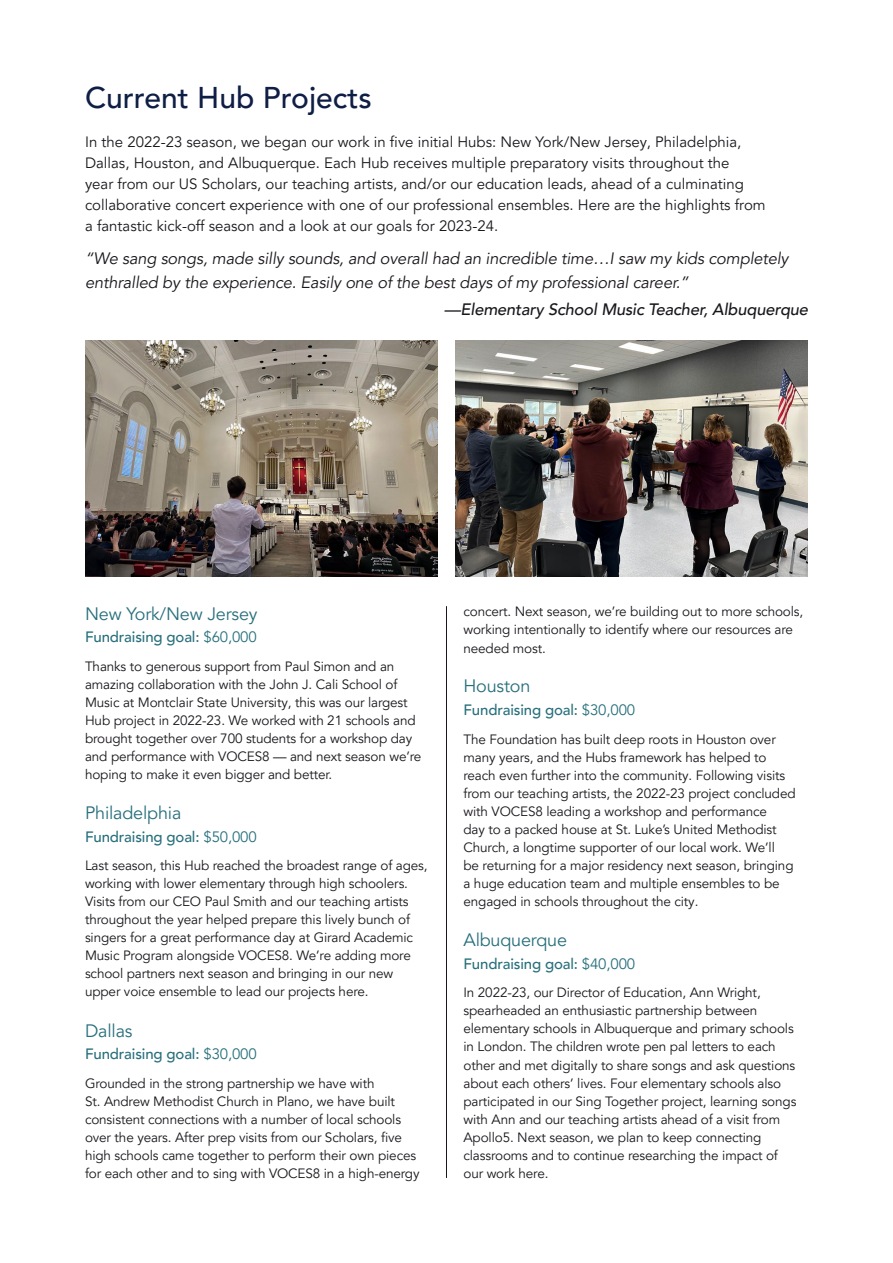
<style>
.page{position:relative;width:893px;height:1263px;background:#fff}
.page>*{position:absolute;margin:0;border:0;box-sizing:border-box;transform-origin:0 0}
.Title_Sm{font:500 30px "Avenir LT Pro";color:#0f1e44}
.Cont1{font:18px "Avenir LT Pro";letter-spacing:-.01em;color:#28707c}
.Body_Sm_Quote{font:italic 16.5px/24px "Avenir LT Pro";letter-spacing:-.01em;color:#1a171c}
.Body_Sm_Quote-2{font:italic 500 16.5px "Avenir LT Pro";letter-spacing:-.01em;color:#1a171c}
.Body{font:15px/21px "Avenir LT Pro";color:#1a171c}
.Cont1-2{font:500 15px "Avenir LT Pro";letter-spacing:-.01em;color:#28707c}
.Body_micro{font:13.5px/18px "Avenir LT Pro";letter-spacing:-.01em;color:#1a171c}
.s1{font-weight:400}
</style>
<div class="page">
<hr style="left:446px;top:606px;width:1px;height:572px;background:#1a171c">
<img style="left:455px;top:340px;width:353px;height:237px">
<img style="left:85px;top:340px;width:353px;height:237px">
<p class="Title_Sm" style="left:85px;top:80px;width:288px">Current Hub Projects</p>
<p class="Body" style="left:85px;top:131px;width:682px">In the 2022-23 season, we began our work in five initial Hubs: New York/New Jersey, Philadelphia, Dallas, Houston, and Albuquerque. Each Hub receives multiple preparatory visits throughout the<br>year from our US Scholars, our teaching artists, and/or our education leads, ahead of a culminating collaborative concert experience with one of our professional ensembles. Here are the highlights from a fantastic kick-off season and a look at our goals for 2023-24.</p>
<p class="Body_Sm_Quote" style="left:85px;top:247px;width:705px">“We sang songs, made silly sounds, and overall had an incredible time…I saw my kids completely enthralled by the experience. Easily one of the best days of my professional career.”</p>
<p class="Body_Sm_Quote-2" style="left:444px;top:300px;width:365px">—Elementary School Music Teacher, Albuquerque</p>
<p class="Cont1" style="left:85px;top:603px;width:174px">New York/New Jersey</p>
<p class="Cont1-2" style="left:85px;top:628px;width:173px">Fundraising goal: <span class="s1">$60,000</span></p>
<p class="Body_micro" style="left:85px;top:657px;width:338px">Thanks to generous support from Paul Simon and an amazing collaboration with the John J. Cali School of Music at Montclair State University, this was our largest Hub project in 2022-23. We worked with 21 schools and brought together over 700 students for a workshop day and performance with VOCES8 — and next season we’re hoping to make it even bigger and better.</p>
<p class="Cont1" style="left:85px;top:802px;width:98px">Philadelphia</p>
<p class="Cont1-2" style="left:85px;top:828px;width:173px">Fundraising goal: <span class="s1">$50,000</span></p>
<p class="Body_micro" style="left:85px;top:857px;width:344px">Last season, this Hub reached the broadest range of ages, working with lower elementary through high schoolers.<br>Visits from our CEO Paul Smith and our teaching artists throughout the year helped prepare this lively bunch of singers for a great performance day at Girard Academic Music Program alongside VOCES8. We’re adding more school partners next season and bringing in our new upper voice ensemble to lead our projects here.</p>
<p class="Cont1" style="left:85px;top:1020px;width:49px">Dallas</p>
<p class="Cont1-2" style="left:85px;top:1045px;width:173px">Fundraising goal: <span class="s1">$30,000</span></p>
<p class="Body_micro" style="left:85px;top:1074px;width:336px">Grounded in the strong partnership we have with<br>St. Andrew Methodist Church in Plano, we have built consistent connections with a number of local schools over the years. After prep visits from our Scholars, five high schools came together to perform their own pieces for each other and to sing with VOCES8 in a high-energy</p>
<p class="Body_micro" style="left:463px;top:603px;width:341px">concert. Next season, we’re building out to more schools, working intentionally to identify where our resources are needed most.</p>
<p class="Cont1" style="left:463px;top:675px;width:68px">Houston</p>
<p class="Cont1-2" style="left:463px;top:701px;width:173px">Fundraising goal: <span class="s1">$30,000</span></p>
<p class="Body_micro" style="left:463px;top:730px;width:334px">The Foundation has built deep roots in Houston over many years, and the Hubs framework has helped to reach even further into the community. Following visits from our teaching artists, the 2022-23 project concluded with VOCES8 leading a workshop and performance<br>day to a packed house at St. Luke’s United Methodist Church, a longtime supporter of our local work. We’ll<br>be returning for a major residency next season, bringing a huge education team and multiple ensembles to be engaged in schools throughout the city.</p>
<p class="Cont1" style="left:463px;top:929px;width:105px">Albuquerque</p>
<p class="Cont1-2" style="left:463px;top:954px;width:173px">Fundraising goal: <span class="s1">$40,000</span></p>
<p class="Body_micro" style="left:463px;top:984px;width:334px">In 2022-23, our Director of Education, Ann Wright, spearheaded an enthusiastic partnership between elementary schools in Albuquerque and primary schools in London. The children wrote pen pal letters to each other and met digitally to share songs and ask questions about each others’ lives. Four elementary schools also participated in our Sing Together project, learning songs with Ann and our teaching artists ahead of a visit from Apollo5. Next season, we plan to keep connecting classrooms and to continue researching the impact of our work here.</p>
</div>
